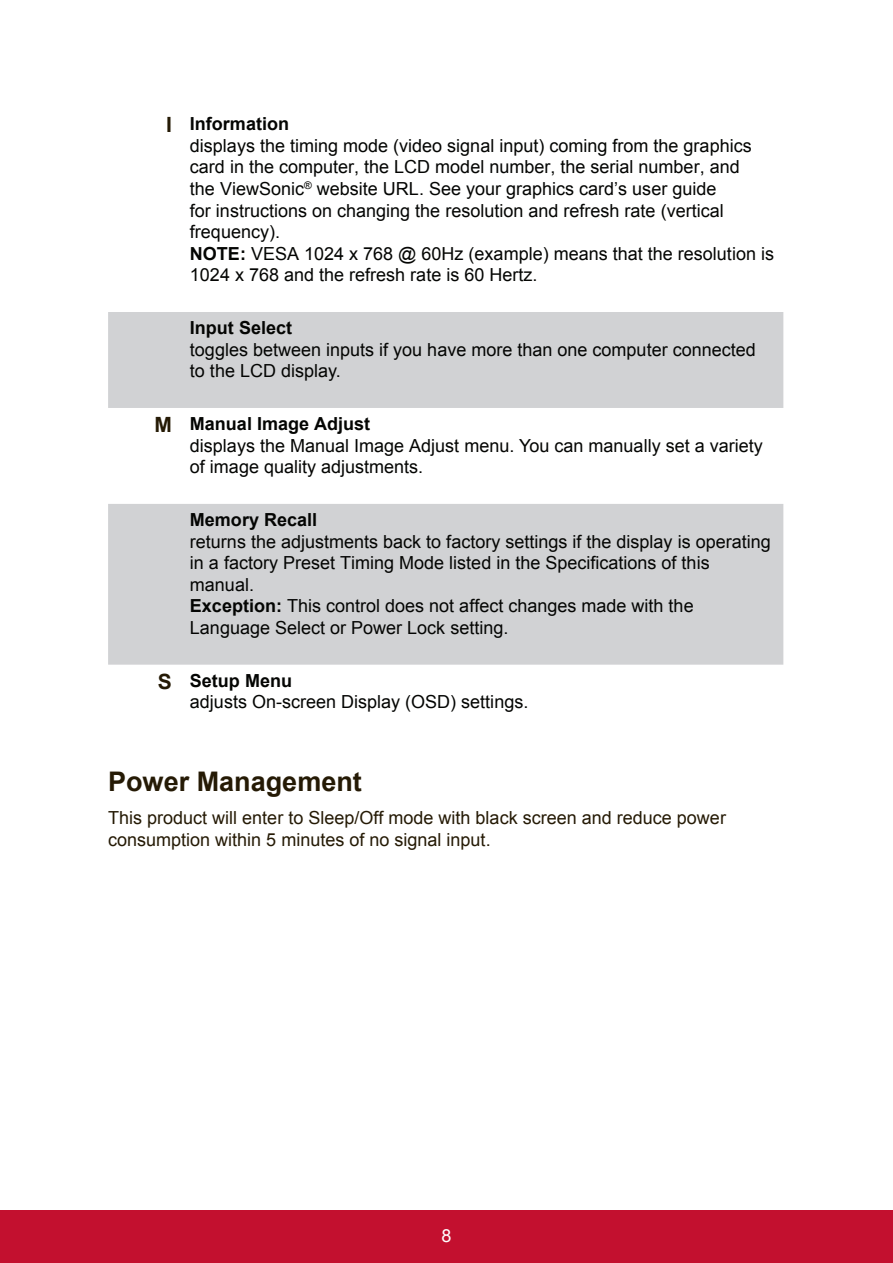
<style>
.page{position:relative;width:893px;height:1263px;background:#fff}
.page>*{position:absolute;margin:0;border:0;box-sizing:border-box;transform-origin:0 0}
.t1{font:700 27px "Arial";color:#251a05}
.t2{font:18px/21.6px "Arial";color:#040503}
.t3{font:18px/21.6px "Arial";color:#251a05}
.t4{font:700 18px "Arial";color:#040503}
.t5{font:18px "Arial";color:#fff}
.s1{font-weight:700;font-size:21px;color:#251a05}
.s2{font-weight:700}
</style>
<div class="page">
<div style="left:0;top:1210px;width:892px;height:53px;background:#c3102f"></div>
<svg style="left:108px;top:312px;width:675px;height:352px;fill:#d1d2d4"></svg>
<p class="t2" style="left:190px;top:113px;width:585px;text-indent:-24px"><span class="s1">I</span> <span class="s2">Information<br></span>displays the timing mode (video signal input) coming from the graphics card in the computer, the LCD model number, the serial number, and<br>the ViewSonic<sup>®</sup> website URL. See your graphics card’s user guide<br>for instructions on changing the resolution and refresh rate (vertical frequency).<br><span class="s2">NOTE:</span> VESA 1024 x 768 @ 60Hz (example) means that the resolution is 1024 x 768 and the refresh rate is 60 Hertz.</p>
<p class="t4" style="left:190px;top:316px;width:104px">Input Select</p>
<p class="t2" style="left:190px;top:339px;width:567px">toggles between inputs if you have more than one computer connected to the LCD display.</p>
<p class="t2" style="left:190px;top:413px;width:574px;text-indent:-35px"><span class="s1">M</span> <span class="s2">Manual Image Adjust<br></span>displays the Manual Image Adjust menu. You can manually set a variety of image quality adjustments.</p>
<p class="t4" style="left:190px;top:507px;width:129px">Memory Recall</p>
<p class="t2" style="left:190px;top:530px;width:582px">returns the adjustments back to factory settings if the display is operating in a factory Preset Timing Mode listed in the Specifications of this manual.<br><span class="s2">Exception:</span> This control does not affect changes made with the Language Select or Power Lock setting.</p>
<p class="t2" style="left:190px;top:670px;width:340px;text-indent:-32px"><span class="s1">S</span> <span class="s2">Setup Menu<br></span>adjusts On-screen Display (OSD) settings.</p>
<h1 class="t1" style="left:108px;top:763px;width:255px">Power Management</h1>
<p class="t3" style="left:108px;top:807px;width:619px">This product will enter to Sleep/Off mode with black screen and reduce power consumption within 5 minutes of no signal input.</p>
<p class="t5" style="left:441px;top:1223px;width:12px">8</p>
</div>
